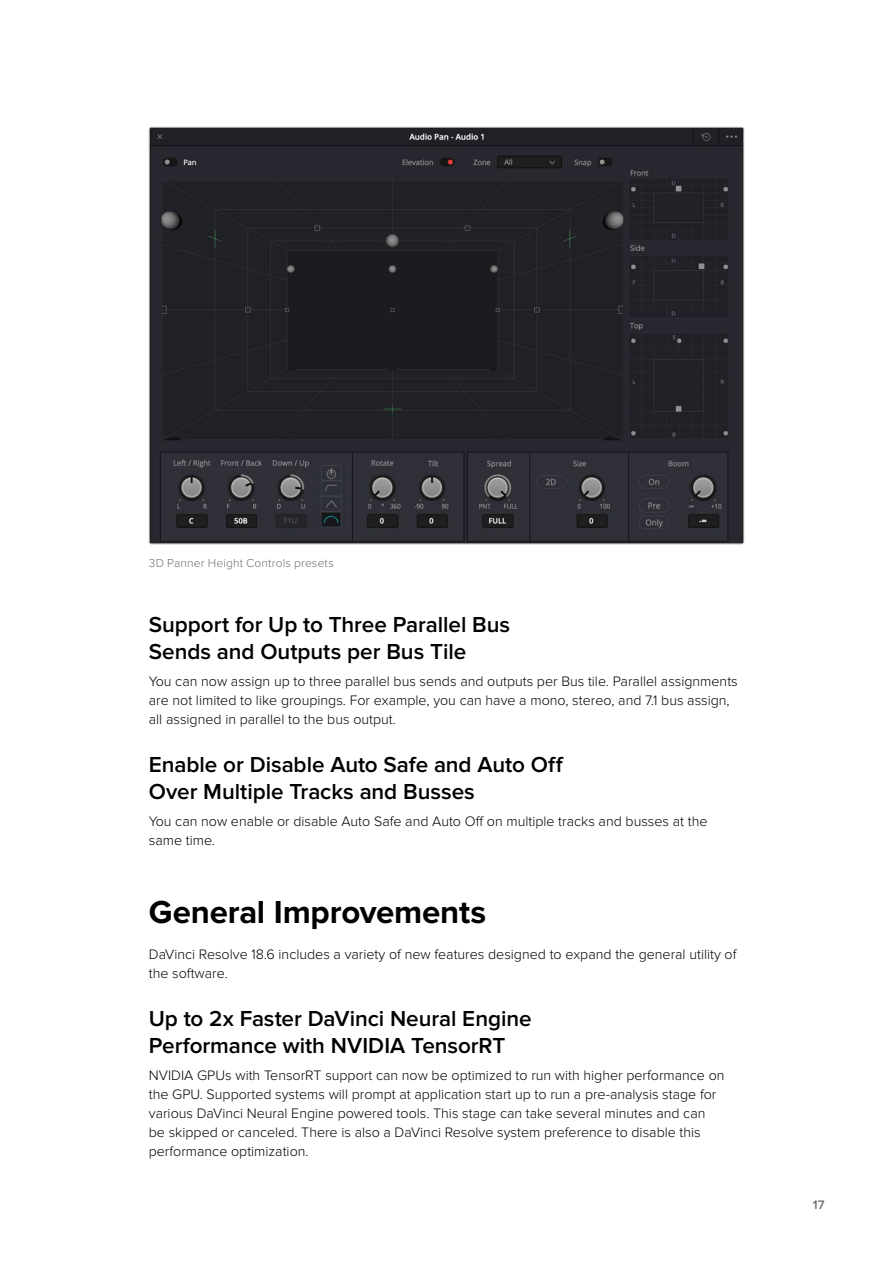
<style>
.page{position:relative;width:893px;height:1263px;background:#fff}
.page>*{position:absolute;margin:0;border:0;box-sizing:border-box;transform-origin:0 0}
.t1{font:700 33px "Proxima Nova";letter-spacing:-.005em;color:#000}
.t2{font:600 22.5px/27px "Proxima Nova";color:#000}
.t3{font:300 14.25px/18.8px "Proxima Nova";color:#000}
.t4{font:600 12.75px "Proxima Nova";color:#706f6f}
.t5{font:300 12px "Proxima Nova";letter-spacing:.015em;color:#706f6f}
</style>
<div class="page">
<img style="left:149px;top:127px;width:595px;height:417px">
<p class="t5" style="left:149px;top:556px;width:187px">3D Panner Height Controls presets</p>
<h2 class="t2" style="left:149px;top:611px;width:363px">Support for Up to Three Parallel Bus<br>Sends and Outputs per Bus Tile</h2>
<p class="t3" style="left:149px;top:672px;width:590px">You can now assign up to three parallel bus sends and outputs per Bus tile. Parallel assignments are not limited to like groupings. For example, you can have a mono, stereo, and 7.1 bus assign, all assigned in parallel to the bus output.</p>
<h2 class="t2" style="left:149px;top:751px;width:415px">Enable or Disable Auto Safe and Auto Off<br>Over Multiple Tracks and Busses</h2>
<p class="t3" style="left:149px;top:812px;width:560px">You can now enable or disable Auto Safe and Auto Off on multiple tracks and busses at the same time.</p>
<h1 class="t1" style="left:149px;top:893px;width:339px">General Improvements</h1>
<p class="t3" style="left:149px;top:945px;width:589px">DaVinci Resolve 18.6 includes a variety of new features designed to expand the general utility of the software.</p>
<h2 class="t2" style="left:149px;top:1006px;width:384px">Up to 2x Faster DaVinci Neural Engine<br>Performance with NVIDIA TensorRT</h2>
<p class="t3" style="left:149px;top:1066px;width:577px">NVIDIA GPUs with TensorRT support can now be optimized to run with higher performance on the GPU. Supported systems will prompt at application start up to run a pre-analysis stage for various DaVinci Neural Engine powered tools. This stage can take several minutes and can be skipped or canceled. There is also a DaVinci Resolve system preference to disable this performance optimization.</p>
<p class="t4" style="left:813px;top:1198px;width:13px">17</p>
</div>
